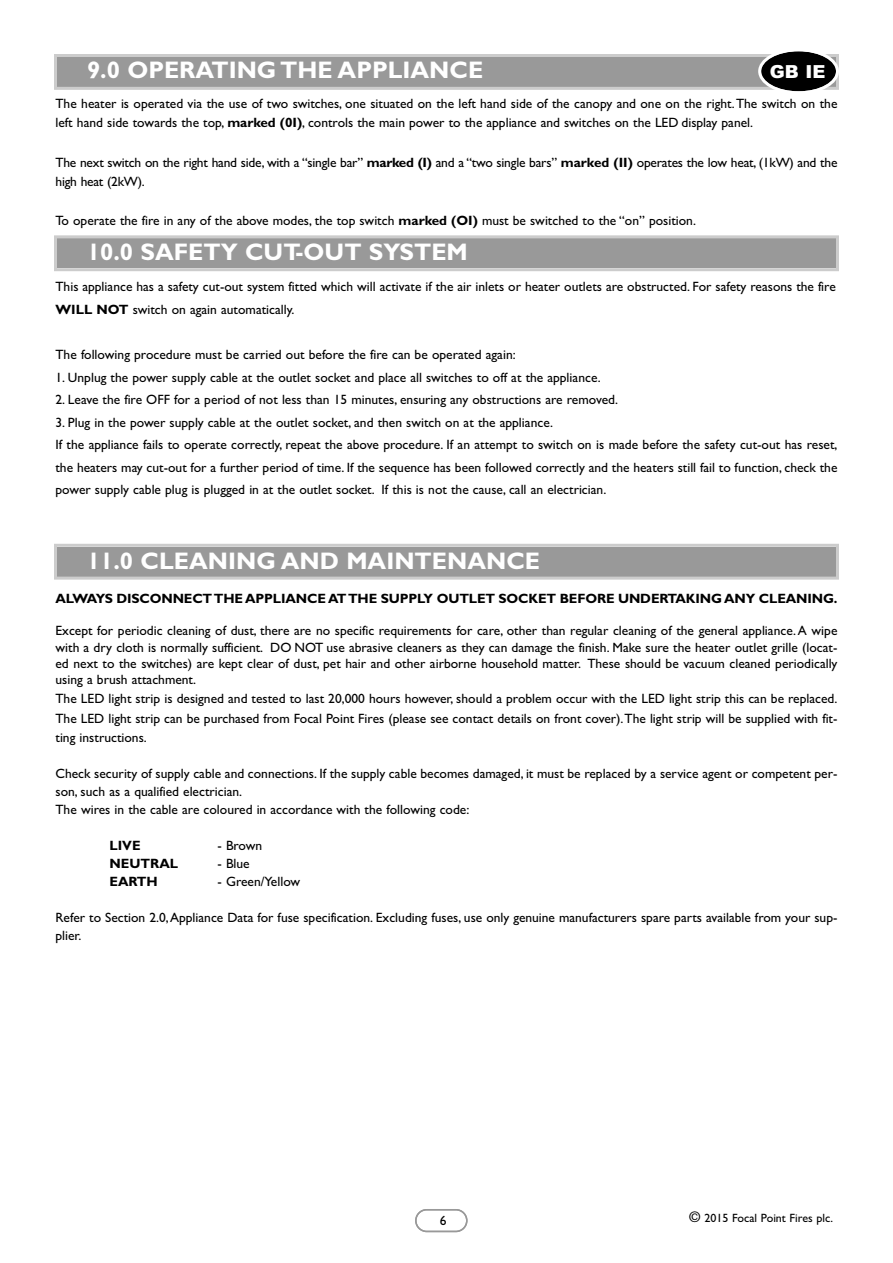
<style>
.page{position:relative;width:893px;height:1263px;background:#fff}
.page>*{position:absolute;margin:0;border:0;box-sizing:border-box;transform-origin:0 0}
.t1{font:700 24px "Gill Sans";color:#fff}
.t2{font:900 18px "Arial";color:#fff}
.t3{font:13.5px/22.5px "Gill Sans";color:#000}
.t4{font:13.5px/19.5px "Gill Sans";letter-spacing:-.02em;color:#000}
.t5{font:700 13.5px "Gill Sans";letter-spacing:-.01em;color:#000}
.t6{font:12px "Gill Sans";color:#000}
.s1{font-weight:700}
.s2{font-family:"Frutiger";font-weight:300;font-size:15px}
</style>
<div class="page">
<svg style="left:415px;top:1209px;width:52px;height:23px"></svg>
<div style="left:57px;top:547px;width:779px;height:30px;background:#999"></div>
<div style="left:54px;top:544px;width:785px;height:36px;border:3px solid #ccc"></div>
<div style="left:57px;top:57px;width:779px;height:30px;background:#999"></div>
<div style="left:54px;top:54px;width:785px;height:36px;border:3px solid #ccc"></div>
<svg style="left:758px;top:51px;width:81px;height:41px"></svg>
<div style="left:57px;top:238px;width:779px;height:30px;background:#999"></div>
<div style="left:54px;top:235px;width:785px;height:36px;border:3px solid #ccc"></div>
<h1 class="t1" style="left:87px;top:56px;width:398px">9.0 OPERATING THE APPLIANCE</h1>
<p class="t3" style="left:56px;top:94px;width:783px;line-height:19.5px">The heater is operated via the use of two switches, one situated on the left hand side of the canopy and one on the right.The switch on the left hand side towards the top, <span class="s1">marked (0I)</span>, controls the main power to the appliance and switches on the LED display panel.</p>
<p class="t4" style="left:56px;top:152px;width:783px">The next switch on the right hand side, with a “single bar” <span class="s1">marked (I)</span> and a “two single bars” <span class="s1">marked (II)</span> operates the low heat, (1kW) and the high heat (2kW).</p>
<p class="t3" style="left:56px;top:209px;width:642px">To operate the fire in any of the above modes, the top switch <span class="s1">marked (OI)</span> must be switched to the “on” position.</p>
<h2 class="t2" style="left:770px;top:62px;width:57px">GB IE</h2>
<h1 class="t1" style="left:87px;top:238px;width:382px">10.0 SAFETY CUT-OUT SYSTEM</h1>
<p class="t3" style="left:56px;top:276px;width:782px">This appliance has a safety cut-out system fitted which will activate if the air inlets or heater outlets are obstructed. For safety reasons the fire<br><span class="s1">WILL NOT</span> switch on again automatically.</p>
<p class="t3" style="left:56px;top:343px;width:462px">The following procedure must be carried out before the fire can be operated again:</p>
<p class="t3" style="left:55px;top:366px;width:547px">1. Unplug the power supply cable at the outlet socket and place all switches to off at the appliance.</p>
<p class="t3" style="left:55px;top:388px;width:564px">2. Leave the fire OFF for a period of not less than 15 minutes, ensuring any obstructions are removed.</p>
<p class="t3" style="left:55px;top:411px;width:783px">3. Plug in the power supply cable at the outlet socket, and then switch on at the appliance.<br>If the appliance fails to operate correctly, repeat the above procedure. If an attempt to switch on is made before the safety cut-out has reset, the heaters may cut-out for a further period of time. If the sequence has been followed correctly and the heaters still fail to function, check the power supply cable plug is plugged in at the outlet socket. If this is not the cause, call an electrician.</p>
<h1 class="t1" style="left:87px;top:547px;width:455px">11.0 CLEANING AND MAINTENANCE</h1>
<p class="t5" style="left:56px;top:590px;width:783px">ALWAYS DISCONNECTTHE APPLIANCE ATTHE SUPPLY OUTLET SOCKET BEFORE UNDERTAKING ANY CLEANING.</p>
<p class="t3" style="left:55px;top:623px;width:783px;line-height:16.2px;text-align:justify">Except for periodic cleaning of dust, there are no specific requirements for care, other than regular cleaning of the general appliance.A wipe with a dry cloth is normally sufficient. DO NOT use abrasive cleaners as they can damage the finish. Make sure the heater outlet grille (locat&shy;ed next to the switches) are kept clear of dust, pet hair and other airborne household matter. These should be vacuum cleaned periodically using a brush attachment.</p>
<p class="t3" style="left:56px;top:689px;width:783px;line-height:19.5px;text-align:justify">The LED light strip is designed and tested to last 20,000 hours however, should a problem occur with the LED light strip this can be replaced.<br>The LED light strip can be purchased from Focal Point Fires (please see contact details on front cover).The light strip will be supplied with fit&shy;ting instructions.</p>
<p class="t3" style="left:56px;top:765px;width:783px;line-height:18px">Check security of supply cable and connections. If the supply cable becomes damaged, it must be replaced by a service agent or competent per&shy;son, such as a qualified electrician.<br>The wires in the cable are coloured in accordance with the following code:</p>
<p class="t5" style="left:110px;top:838px;width:33px">LIVE</p>
<p class="t3" style="left:218px;top:834px;width:46px">- Brown</p>
<p class="t5" style="left:110px;top:856px;width:70px">NEUTRAL</p>
<p class="t3" style="left:218px;top:852px;width:34px">- Blue</p>
<p class="t5" style="left:110px;top:874px;width:50px">EARTH</p>
<p class="t3" style="left:218px;top:870px;width:84px">- Green/Yellow</p>
<p class="t3" style="left:56px;top:909px;width:783px;line-height:18px">Refer to Section 2.0,Appliance Data for fuse specification. Excluding fuses, use only genuine manufacturers spare parts available from your sup&shy;plier.</p>
<p class="t3" style="left:440px;top:1209px;width:8px">6</p>
<p class="t6" style="left:689px;top:1210px;width:146px"><span class="s2">©</span> 2015 Focal Point Fires plc.</p>
</div>
